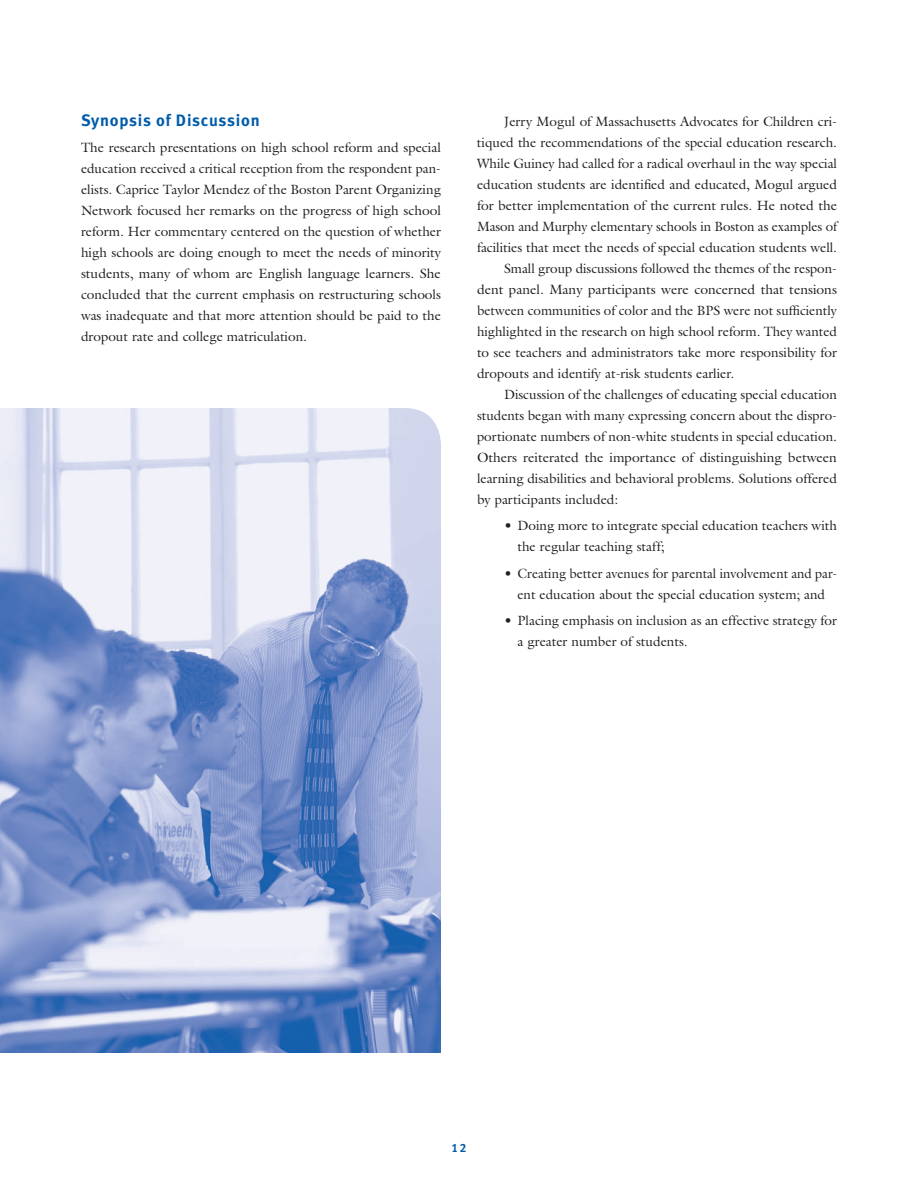
<style>
.page{position:relative;width:918px;height:1188px;background:#fff}
.page>*{position:absolute;margin:0;border:0;box-sizing:border-box;transform-origin:0 0}
.t1{font:700 16.5px "Meta";letter-spacing:.04em;color:#005cab}
.t2{font:13.5px/21px "Galliard";color:#231f20}
.t3{font:12px "Meta Bold LF";color:#005cab}
</style>
<div class="page">
<img style="left:0;top:408px;width:441px;height:645px">
<p class="t1" style="left:81px;top:115px;width:180px">Synopsis of Discussion</p>
<p class="t2" style="left:81px;top:139px;width:362px;text-align:justify">The research presentations on high school reform and special education received a critical reception from the respondent pan&shy;elists. Caprice Taylor Mendez of the Boston Parent Organizing Network focused her remarks on the progress of high school reform. Her commentary centered on the question of whether high schools are doing enough to meet the needs of minority students, many of whom are English language learners. She concluded that the current emphasis on restructuring schools was inadequate and that more attention should be paid to the dropout rate and college matriculation.</p>
<p class="t2" style="left:504px;top:112px;width:335px">Jerry Mogul of Massachusetts Advocates for Children cri-</p>
<p class="t2" style="left:477px;top:133px;width:362px">tiqued the recommendations of the special education research.</p>
<p class="t2" style="left:477px;top:154px;width:362px">While Guiney had called for a radical overhaul in the way special</p>
<p class="t2" style="left:477px;top:175px;width:362px">education students are identified and educated, Mogul argued</p>
<p class="t2" style="left:477px;top:196px;width:362px">for better implementation of the current rules. He noted the</p>
<p class="t2" style="left:477px;top:217px;width:362px">Mason and Murphy elementary schools in Boston as examples of</p>
<p class="t2" style="left:477px;top:238px;width:362px">facilities that meet the needs of special education students well.</p>
<p class="t2" style="left:504px;top:259px;width:335px">Small group discussions followed the themes of the respon-</p>
<p class="t2" style="left:477px;top:280px;width:361px">dent panel. Many participants were concerned that tensions</p>
<p class="t2" style="left:477px;top:301px;width:361px">between communities of color and the BPS were not sufficiently</p>
<p class="t2" style="left:477px;top:322px;width:361px">highlighted in the research on high school reform. They wanted</p>
<p class="t2" style="left:477px;top:343px;width:362px">to see teachers and administrators take more responsibility for</p>
<p class="t2" style="left:477px;top:364px;width:259px">dropouts and identify at-risk students earlier.</p>
<p class="t2" style="left:504px;top:385px;width:335px">Discussion of the challenges of educating special education</p>
<p class="t2" style="left:477px;top:406px;width:362px">students began with many expressing concern about the dispro-</p>
<p class="t2" style="left:477px;top:427px;width:362px">portionate numbers of non-white students in special education.</p>
<p class="t2" style="left:477px;top:448px;width:361px">Others reiterated the importance of distinguishing between</p>
<p class="t2" style="left:477px;top:469px;width:362px">learning disabilities and behavioral problems. Solutions offered</p>
<p class="t2" style="left:477px;top:490px;width:143px">by participants included:</p>
<p class="t2" style="left:518px;top:517px;width:321px;text-indent:-14px">• Doing more to integrate special education teachers with the regular teaching staff;</p>
<p class="t2" style="left:504px;top:564px;width:335px;text-align:center">• Creating better avenues for parental involvement and par&shy;ent education about the special education system; and</p>
<p class="t2" style="left:518px;top:611px;width:321px;text-indent:-14px">• Placing emphasis on inclusion as an effective strategy for a greater number of students.</p>
<p class="t3" style="left:451px;top:1144px;width:17px">12</p>
</div>
